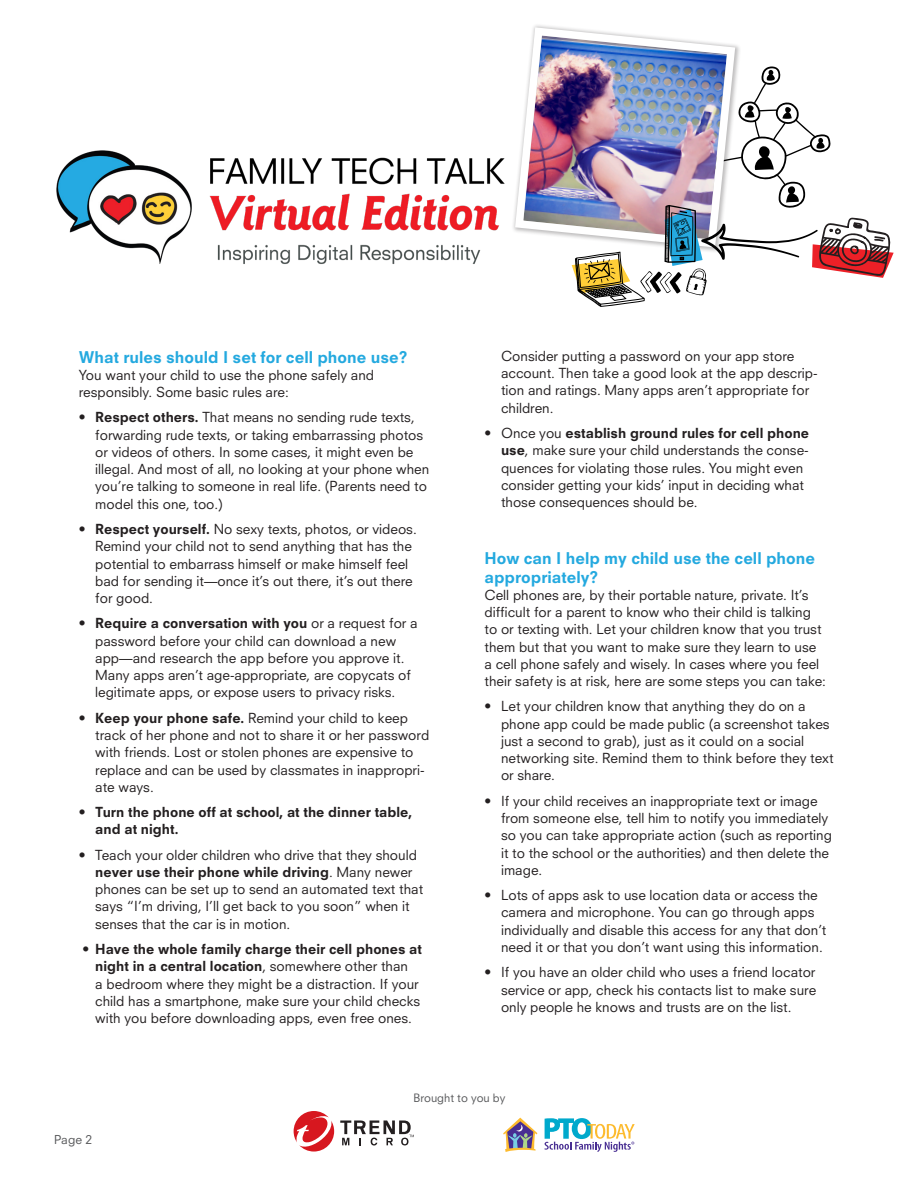
<style>
.page{position:relative;width:918px;height:1188px;background:#fff}
.page>*{position:absolute;margin:0;border:0;box-sizing:border-box;transform-origin:0 0}
.blue_sub{font:800 15.75px/18.9px "Neuzeit S";color:#24a9df}
.bullets{font:13.5px/17.2px "Neuzeit S";color:#231f20}
.body_copy{font:13.5px/17.2px "Neuzeit S";color:#231f20}
.bullets-2{font:800 13.5px/17.2px "Neuzeit S";color:#231f20}
.page{font:12px "Neuzeit S";color:#57585a}
.t1{font:11.25px "Neuzeit S";color:#57585a}
.s1{font-weight:800}
.s2{font-weight:400}
</style>
<div class="page">
<svg style="left:340px;top:1120px;width:74px;height:26px"></svg>
<svg style="left:294px;top:1111px;width:40px;height:41px"></svg>
<svg style="left:503px;top:1118px;width:34px;height:34px"></svg>
<svg style="left:544px;top:1118px;width:91px;height:34px"></svg>
<img style="left:513px;top:25px;width:226px;height:212px">
<img style="left:572px;top:67px;width:322px;height:240px">
<img style="left:56px;top:150px;width:449px;height:114px">
<p class="blue_sub" style="left:79px;top:347px;width:330px">What rules should I set for cell phone use?</p>
<p class="body_copy" style="left:79px;top:366px;width:297px">You want your child to use the phone safely and responsibly. Some basic rules are:</p>
<p class="bullets" style="left:95px;top:409px;width:335px;text-indent:-16px">• <span class="s1">Respect others.</span> That means no sending rude texts, forwarding rude texts, or taking embarrassing photos or videos of others. In some cases, it might even be illegal. And most of all, no looking at your phone when you’re talking to someone in real life. (Parents need to model this one, too.)</p>
<p class="bullets" style="left:95px;top:520px;width:323px;text-indent:-16px">• <span class="s1">Respect yourself.</span> No sexy texts, photos, or videos.<br>Remind your child not to send anything that has the potential to embarrass himself or make himself feel bad for sending it—once it’s out there, it’s out there for good.</p>
<p class="bullets" style="left:95px;top:615px;width:324px;text-indent:-16px">• <span class="s1">Require a conversation with you</span> or a request for a password before your child can download a new app—and research the app before you approve it.<br>Many apps aren’t age-appropriate, are copycats of legitimate apps, or expose users to privacy risks.</p>
<p class="bullets" style="left:95px;top:709px;width:336px;text-indent:-16px">• <span class="s1">Keep your phone safe.</span> Remind your child to keep track of her phone and not to share it or her password with friends. Lost or stolen phones are expensive to replace and can be used by classmates in inappropri&shy;ate ways.</p>
<p class="bullets-2" style="left:95px;top:803px;width:319px;text-indent:-16px"><span class="s2">•</span> Turn the phone off at school, at the dinner table, and at night.</p>
<p class="bullets" style="left:95px;top:846px;width:330px;text-indent:-16px">• Teach your older children who drive that they should <span class="s1">never use their phone while driving</span>. Many newer phones can be set up to send an automated text that says “I’m driving, I’ll get back to you soon” when it senses that the car is in motion.</p>
<p class="bullets" style="left:95px;top:940px;width:328px;text-indent:-13px">• <span class="s1">Have the whole family charge their cell phones at night in a central location</span>, somewhere other than<br>a bedroom where they might be a distraction. If your child has a smartphone, make sure your child checks with you before downloading apps, even free ones.</p>
<p class="bullets" style="left:501px;top:347px;width:318px">Consider putting a password on your app store account. Then take a good look at the app descrip&shy;tion and ratings. Many apps aren’t appropriate for children.</p>
<p class="bullets" style="left:501px;top:424px;width:310px;text-indent:-16px">• Once you <span class="s1">establish ground rules for cell phone use</span>, make sure your child understands the conse&shy;quences for violating those rules. You might even consider getting your kids’ input in deciding what those consequences should be.</p>
<p class="blue_sub" style="left:485px;top:548px;width:332px">How can I help my child use the cell phone appropriately?</p>
<p class="body_copy" style="left:485px;top:586px;width:343px">Cell phones are, by their portable nature, private. It’s difficult for a parent to know who their child is talking to or texting with. Let your children know that you trust them but that you want to make sure they learn to use a cell phone safely and wisely. In cases where you feel their safety is at risk, here are some steps you can take:</p>
<p class="bullets" style="left:501px;top:698px;width:334px;text-indent:-16px">• Let your children know that anything they do on a phone app could be made public (a screenshot takes just a second to grab), just as it could on a social networking site. Remind them to think before they text or share.</p>
<p class="bullets" style="left:501px;top:792px;width:333px;text-indent:-16px">• If your child receives an inappropriate text or image from someone else, tell him to notify you immediately so you can take appropriate action (such as reporting it to the school or the authorities) and then delete the image.</p>
<p class="bullets" style="left:501px;top:886px;width:327px;text-indent:-16px">• Lots of apps ask to use location data or access the camera and microphone. You can go through apps individually and disable this access for any that don’t need it or that you don’t want using this information.</p>
<p class="bullets" style="left:501px;top:964px;width:317px;text-align:justify;text-indent:-16px">• If you have an older child who uses a friend locator service or app, check his contacts list to make sure only people he knows and trusts are on the list.</p>
<p class="page" style="left:54px;top:1132px;width:40px">Page 2</p>
<p class="t1" style="left:414px;top:1091px;width:93px">Brought to you by</p>
</div>
